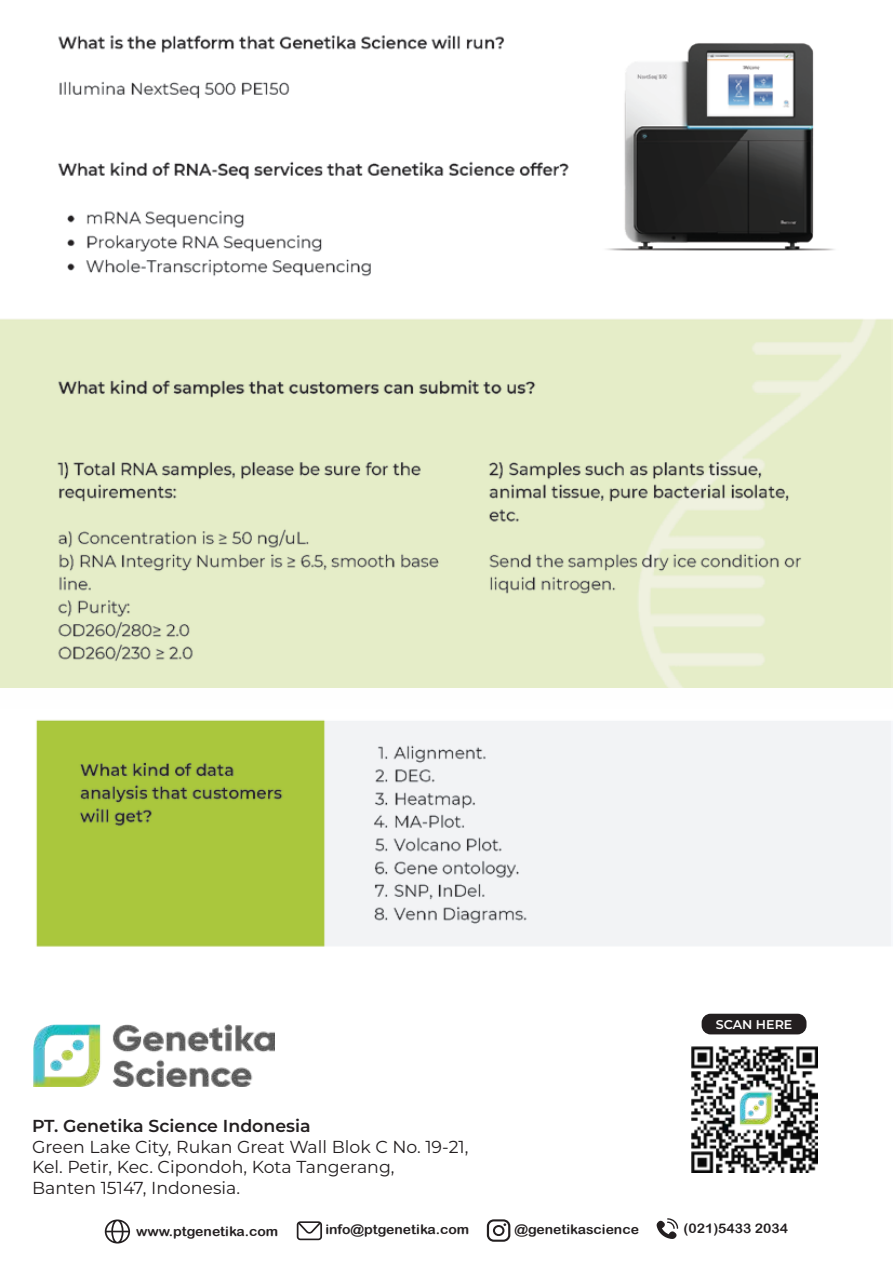
<style>
.page{position:relative;width:893px;height:1263px;background:#fff}
.page>*{position:absolute;margin:0;border:0;box-sizing:border-box;transform-origin:0 0}
.t1{font:17.4px/20.9px "Montserrat";color:#231f20}
.t2{font:600 17.4px "Montserrat";color:#231f20}
.t3{font:13.35px "Arial Rounded MT Bold";color:#231f20;scale:1.05 1}
.t4{font:600 12.6px "Montserrat";color:#fffefe}
</style>
<div class="page">
<img style="left:0;top:35px;width:892px;height:653px">
<img style="left:33px;top:1024px;width:242px;height:62px">
<svg style="left:105px;top:1219px;width:25px;height:24px"></svg>
<svg style="left:487px;top:1219px;width:23px;height:23px"></svg>
<svg style="left:656px;top:1218px;width:22px;height:21px"></svg>
<svg style="left:297px;top:1221px;width:25px;height:19px"></svg>
<img style="left:691px;top:1046px;width:126px;height:127px">
<div style="left:702px;top:1014px;width:104px;height:20px;background:#231f20;border-radius:9px"></div>
<img style="left:36px;top:719px;width:855px;height:228px">
<p class="t4" style="left:716px;top:1015px;width:78px">SCAN HERE</p>
<p class="t2" style="left:32px;top:1113px;width:280px">PT. Genetika Science Indonesia</p>
<p class="t1" style="left:32px;top:1135px;width:438px">Green Lake City, Rukan Great Wall Blok C No. 19-21,<br>Kel. Petir, Kec. Cipondoh, Kota Tangerang,<br>Banten 15147, Indonesia.</p>
<p class="t3" style="left:136px;top:1223px;width:137px">www.ptgenetika.com</p>
<p class="t3" style="left:325px;top:1221px;width:138px">info@ptgenetika.com</p>
<p class="t3" style="left:514px;top:1221px;width:120px">@genetikascience</p>
<p class="t3" style="left:683px;top:1220px;width:101px">(021)5433 2034</p>
</div>
